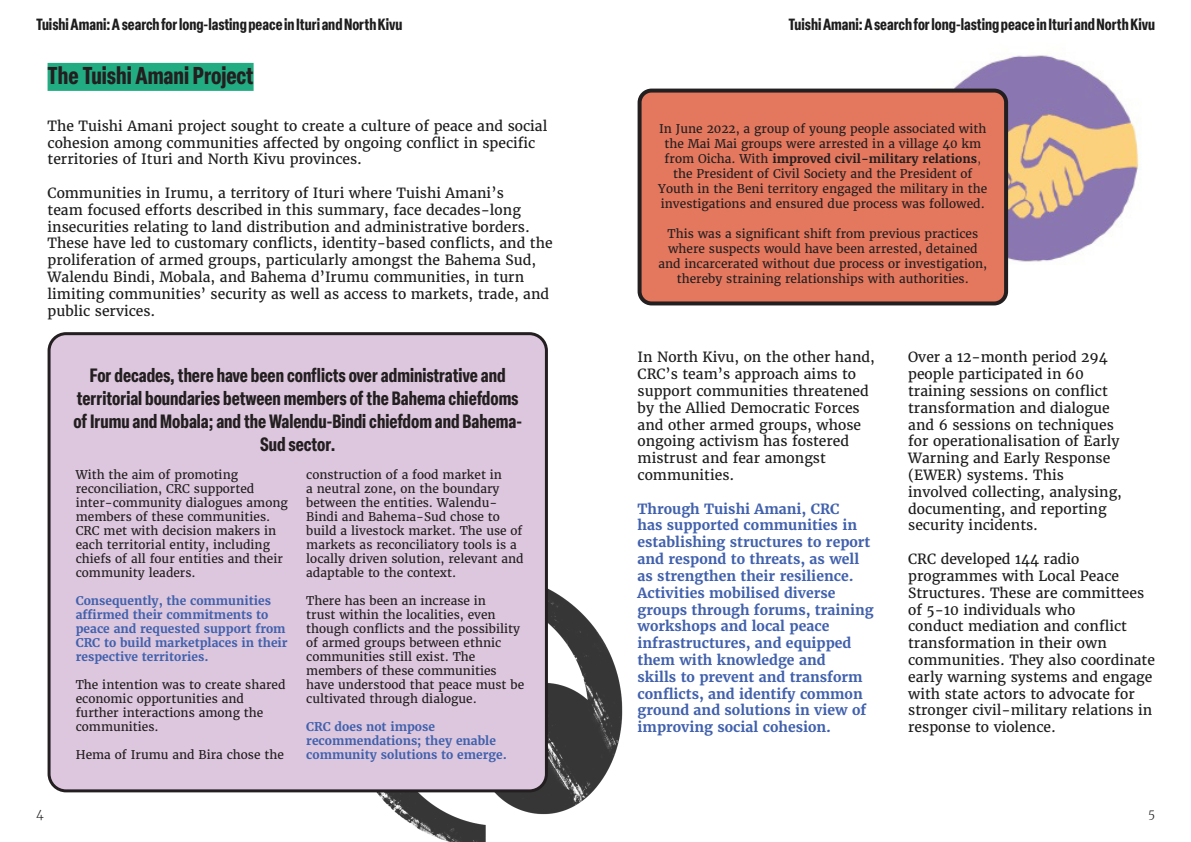
<style>
.page{position:relative;width:1191px;height:842px;background:#fff}
.page>*{position:absolute;margin:0;border:0;box-sizing:border-box;transform-origin:0 0}
.PD_body_copy{font:700 condensed 24px "Elza";color:#231f20}
.t1{font:700 condensed 19px/22.8px "Elza";color:#231f20;text-align:center}
.t2{font:700 condensed 16px "Elza";color:#1c1d1c}
.PD_body_copy-2{font:14px/16.8px "Merriweather";color:#1c1d1c}
.PD_body_copy-3{font:700 14px/16.8px "Merriweather";color:#4161ad}
.t3{font:12px/14px "Merriweather";color:#231f20}
.t4{font:700 12px/14px "Merriweather";color:#4161ad}
.t5{font:300 12px "Merriweather";color:#1c1d1c}
.s1{font-weight:700}
.s2{font-weight:300}
</style>
<div class="page">
<img style="left:322px;top:588px;width:301px;height:254px">
<img style="left:915px;top:55px;width:226px;height:218px">
<div style="left:49px;top:334px;width:497px;height:457px;background:#ddc7de;border-radius:17px"></div>
<div style="left:48px;top:332px;width:500px;height:460px;border:3px solid #231f20;border-radius:17px"></div>
<div style="left:48px;top:63px;width:206px;height:28px;background:#22ac82"></div>
<div style="left:639px;top:91px;width:367px;height:212px;background:#e4785e;border-radius:12px"></div>
<div style="left:637px;top:89px;width:371px;height:216px;border:4px solid #231f20;border-radius:12px"></div>
<p class="t2" style="left:36px;top:13px;width:368px">Tuishi Amani: A search for long-lasting peace in Ituri and North Kivu</p>
<p class="PD_body_copy" style="left:48px;top:59px;width:207px">The Tuishi Amani Project</p>
<p class="PD_body_copy-2" style="left:48px;top:117px;width:501px">The Tuishi Amani project sought to create a culture of peace and social cohesion among communities affected by ongoing conflict in specific territories of Ituri and North Kivu provinces.</p>
<p class="PD_body_copy-2" style="left:48px;top:185px;width:506px">Communities in Irumu, a territory of Ituri where Tuishi Amani’s<br>team focused efforts described in this summary, face decades-long insecurities relating to land distribution and administrative borders.<br>These have led to customary conflicts, identity-based conflicts, and the proliferation of armed groups, particularly amongst the Bahema Sud, Walendu Bindi, Mobala, and Bahema d’Irumu communities, in turn limiting communities’ security as well as access to markets, trade, and public services.</p>
<p class="t1" style="left:73px;top:364px;width:450px">For decades, there have been conflicts over administrative and territorial boundaries between members of the Bahema chiefdoms of Irumu and Mobala; and the Walendu-Bindi chiefdom and Bahema-Sud sector.</p>
<p class="t5" style="left:36px;top:806px;width:9px">4</p>
<p class="t3" style="left:76px;top:468px;width:214px">With the aim of promoting reconciliation, CRC supported inter-community dialogues among members of these communities.<br>CRC met with decision makers in each territorial entity, including chiefs of all four entities and their community leaders.</p>
<p class="t4" style="left:76px;top:594px;width:213px">Consequently, the communities affirmed their commitments to peace and requested support from<br>CRC to build marketplaces in their respective territories.</p>
<p class="t3" style="left:76px;top:678px;width:211px">The intention was to create shared economic opportunities and further interactions among the communities.</p>
<p class="t3" style="left:76px;top:748px;width:210px">Hema of Irumu and Bira chose the</p>
<p class="t3" style="left:306px;top:468px;width:219px">construction of a food market in<br>a neutral zone, on the boundary between the entities. Walendu-<br>Bindi and Bahema-Sud chose to build a livestock market. The use of markets as reconciliatory tools is a locally driven solution, relevant and adaptable to the context.</p>
<p class="t3" style="left:306px;top:594px;width:219px">There has been an increase in<br>trust within the localities, even though conflicts and the possibility of armed groups between ethnic communities still exist. The members of these communities have understood that peace must be cultivated through dialogue.</p>
<p class="t4" style="left:306px;top:720px;width:202px">CRC does not impose recommendations; they enable community solutions to emerge.</p>
<p class="t2" style="left:788px;top:13px;width:368px">Tuishi Amani: A search for long-lasting peace in Ituri and North Kivu</p>
<p class="t3" style="left:658px;top:121px;width:330px;line-height:15px;text-align:center">In June 2022, a group of young people associated with the Mai Mai groups were arrested in a village 40 km from Oicha. With <span class="s1">improved civil-military relations</span><span class="s2">, </span>the President of Civil Society and the President of Youth in the Beni territory engaged the military in the investigations and ensured due process was followed.</p>
<p class="t3" style="left:658px;top:226px;width:330px;line-height:15px;text-align:center">This was a significant shift from previous practices where suspects would have been arrested, detained and incarcerated without due process or investigation, thereby straining relationships with authorities.</p>
<p class="PD_body_copy-2" style="left:637px;top:349px;width:239px">In North Kivu, on the other hand,<br>CRC’s team’s approach aims to support communities threatened by the Allied Democratic Forces and other armed groups, whose ongoing activism has fostered mistrust and fear amongst communities.</p>
<p class="PD_body_copy-3" style="left:637px;top:500px;width:237px">Through Tuishi Amani, CRC<br>has supported communities in establishing structures to report and respond to threats, as well as strengthen their resilience.<br>Activities mobilised diverse groups through forums, training workshops and local peace infrastructures, and equipped them with knowledge and<br>skills to prevent and transform conflicts, and identify common ground and solutions in view of improving social cohesion.</p>
<p class="PD_body_copy-2" style="left:908px;top:349px;width:215px">Over a 12-month period 294 people participated in 60 training sessions on conflict transformation and dialogue and 6 sessions on techniques for operationalisation of Early<br>Warning and Early Response (EWER) systems. This involved collecting, analysing, documenting, and reporting security incidents.</p>
<p class="PD_body_copy-2" style="left:908px;top:551px;width:248px">CRC developed 144 radio programmes with Local Peace<br>Structures. These are committees of 5-10 individuals who<br>conduct mediation and conflict transformation in their own communities. They also coordinate early warning systems and engage with state actors to advocate for stronger civil-military relations in response to violence.</p>
<p class="t5" style="left:1148px;top:806px;width:8px">5</p>
</div>
